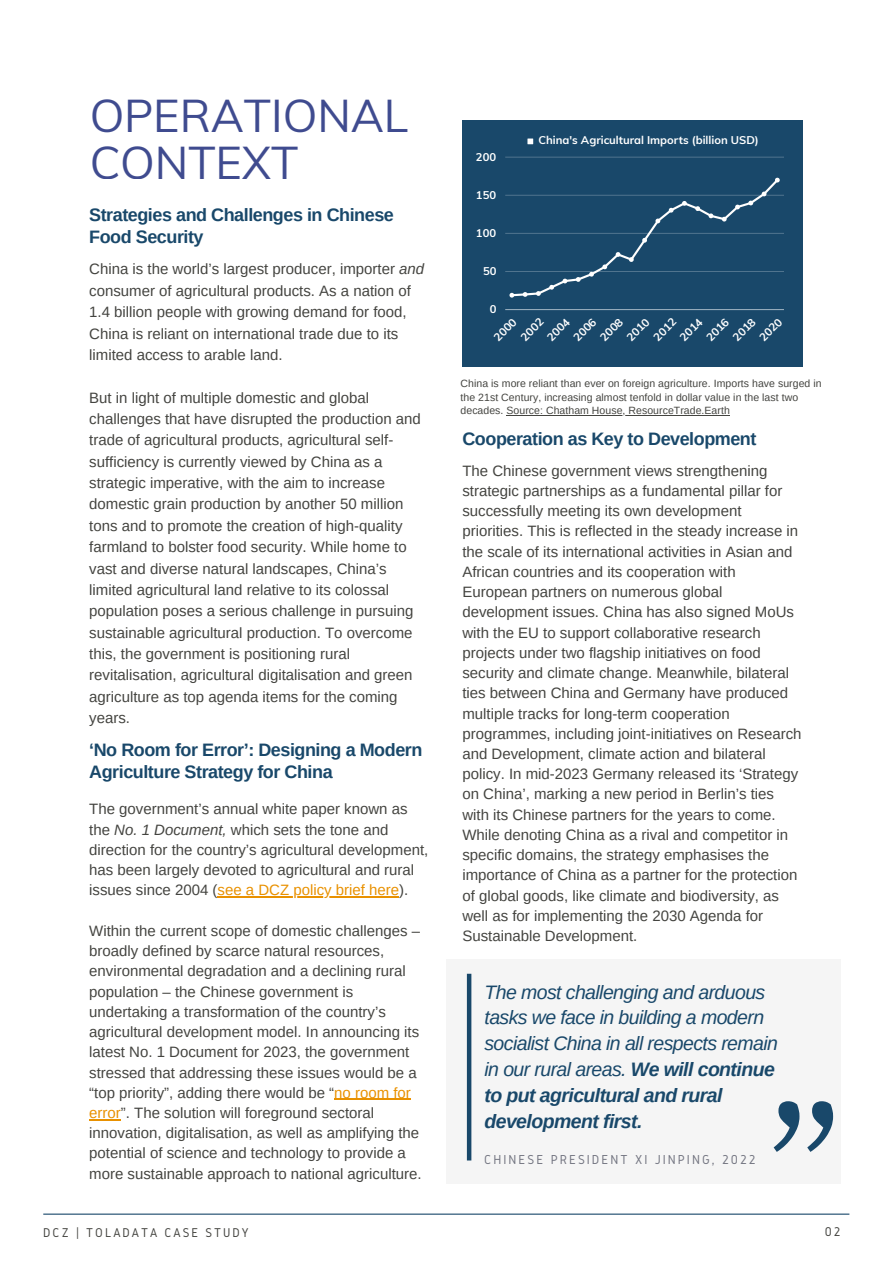
<style>
.page{position:relative;width:893px;height:1264px;background:#fff}
.page>*{position:absolute;margin:0;border:0;box-sizing:border-box;transform-origin:0 0}
.t1{font:165.6px "Source Serif Pro";color:#19486a}
.t2{font:45px/46px "Muli";color:#101f74}
.t3{font:italic 19.5px/25.8px "Arimo";letter-spacing:-.03em;color:#19486a}
.t4{font:700 18px/22.5px "Arimo";letter-spacing:-.025em;color:#19486a}
.t5{font:15px/20.2px "Arimo";color:#444440}
.t6{font:13.5px "Gidole";letter-spacing:.15em;color:#737581}
.t7{font:13.2px "Gidole";letter-spacing:.15em;color:#444440}
.t8{font:700 11.25px "Muli";color:#fff}
.t9{font:10.5px/13px "Arimo";letter-spacing:.005em;color:#444440}
.s1{font-style:italic}
.s2{color:#e99100}
.s3{font-weight:700}
</style>
<div class="page">
<div style="left:446px;top:959px;width:394px;height:224px;background:#f5f5f5"></div>
<hr style="left:467px;top:973px;width:4px;height:187px;background:#19486a">
<hr style="left:43px;top:1213px;width:806px;height:1px;background:#19486a">
<div style="left:462px;top:121px;width:341px;height:246px;background:#19486a"></div>
<svg style="left:527px;top:138px;width:6px;height:6px"></svg>
<hr style="left:505px;top:271px;width:278px;height:1px;background:#fff">
<hr style="left:505px;top:233px;width:278px;height:1px;background:#fff">
<hr style="left:505px;top:195px;width:278px;height:1px;background:#fff">
<hr style="left:505px;top:157px;width:278px;height:1px;background:#fff">
<hr style="left:505px;top:309px;width:278px;height:1px;background:#fff">
<svg style="left:509px;top:177px;width:271px;height:120px"></svg>
<hr style="left:506px;top:414px;width:223px;height:1px;background:#444440">
<hr style="left:217px;top:896px;width:182px;height:1px;background:#e99100">
<hr style="left:334px;top:1098px;width:77px;height:1px;background:#e99100">
<hr style="left:89px;top:1119px;width:32px;height:1px;background:#e99100">
<h2 class="t2" style="left:89px;top:92px;width:321px">OPERATIONAL<br>CONTEXT</h2>
<p class="t4" style="left:89px;top:203px;width:306px">Strategies and Challenges in Chinese<br>Food Security</p>
<p class="t5" style="left:89px;top:258px;width:336px;line-height:21.3px">China is the world’s largest producer, importer <span class="s1">and </span>consumer of agricultural products. As a nation of 1.4 billion people with growing demand for food, China is reliant on international trade due to its limited access to arable land.</p>
<p class="t5" style="left:89px;top:387px;width:333px;line-height:21.3px">But in light of multiple domestic and global challenges that have disrupted the production and trade of agricultural products, agricultural self&shy;sufficiency is currently viewed by China as a strategic imperative, with the aim to increase domestic grain production by another 50 million tons and to promote the creation of high-quality farmland to bolster food security. While home to vast and diverse natural landscapes, China’s limited agricultural land relative to its colossal population poses a serious challenge in pursuing sustainable agricultural production. To overcome this, the government is positioning rural revitalisation, agricultural digitalisation and green agriculture as top agenda items for the coming years.</p>
<p class="t4" style="left:89px;top:738px;width:334px">‘No Room for Error’: Designing a Modern<br>Agriculture Strategy for China</p>
<p class="t5" style="left:89px;top:799px;width:340px">The government’s annual white paper known as the <span class="s1">No. 1 Document,</span> which sets the tone and direction for the country’s agricultural development, has been largely devoted to agricultural and rural issues since 2004 (<span class="s2">see a DCZ policy brief here</span>).</p>
<p class="t5" style="left:89px;top:920px;width:334px">Within the current scope of domestic challenges – broadly defined by scarce natural resources, environmental degradation and a declining rural population – the Chinese government is undertaking a transformation of the country’s agricultural development model. In announcing its latest No. 1 Document for 2023, the government stressed that addressing these issues would be a “top priority”, adding there would be “<span class="s2">no room for error</span>”. The solution will foreground sectoral innovation, digitalisation, as well as amplifying the potential of science and technology to provide a more sustainable approach to national agriculture.</p>
<p class="t8" style="left:476px;top:150px;width:22px">200</p>
<p class="t8" style="left:476px;top:188px;width:22px">150</p>
<p class="t8" style="left:476px;top:226px;width:22px">100</p>
<p class="t8" style="left:483px;top:264px;width:15px">50</p>
<p class="t8" style="left:490px;top:302px;width:8px">0</p>
<p class="t8" style="left:538px;top:133px;width:222px">China's Agricultural Imports (billion USD)</p>
<p class="t8" style="left:490px;top:334px;width:28px;rotate:-45deg">2000</p>
<p class="t8" style="left:517px;top:333px;width:28px;rotate:-45deg">2002</p>
<p class="t8" style="left:543px;top:334px;width:28px;rotate:-45deg">2004</p>
<p class="t8" style="left:570px;top:334px;width:28px;rotate:-45deg">2006</p>
<p class="t8" style="left:596px;top:334px;width:28px;rotate:-45deg">2008</p>
<p class="t8" style="left:623px;top:334px;width:28px;rotate:-45deg">2010</p>
<p class="t8" style="left:650px;top:333px;width:28px;rotate:-45deg">2012</p>
<p class="t8" style="left:676px;top:334px;width:28px;rotate:-45deg">2014</p>
<p class="t8" style="left:703px;top:334px;width:28px;rotate:-45deg">2016</p>
<p class="t8" style="left:729px;top:334px;width:28px;rotate:-45deg">2018</p>
<p class="t8" style="left:756px;top:334px;width:28px;rotate:-45deg">2020</p>
<p class="t9" style="left:460px;top:377px;width:362px">China is more reliant than ever on foreign agriculture. Imports have surged in the 21st Century, increasing almost tenfold in dollar value in the last two decades. Source: Chatham House, ResourceTrade.Earth</p>
<p class="t4" style="left:462px;top:427px;width:295px">Cooperation as Key to Development</p>
<p class="t5" style="left:462px;top:460px;width:340px">The Chinese government views strengthening strategic partnerships as a fundamental pillar for successfully meeting its own development priorities. This is reflected in the steady increase in the scale of its international activities in Asian and African countries and its cooperation with European partners on numerous global development issues. China has also signed MoUs with the EU to support collaborative research projects under two flagship initiatives on food security and climate change. Meanwhile, bilateral ties between China and Germany have produced multiple tracks for long-term cooperation programmes, including joint-initiatives on Research and Development, climate action and bilateral policy. In mid-2023 Germany released its ‘Strategy on China’, marking a new period in Berlin’s ties with its Chinese partners for the years to come.<br>While denoting China as a rival and competitor in specific domains, the strategy emphasises the importance of China as a partner for the protection of global goods, like climate and biodiversity, as well as for implementing the 2030 Agenda for Sustainable Development.</p>
<h3 class="t3" style="left:484px;top:978px;width:295px">The most challenging and arduous tasks we face in building a modern socialist China in all respects remain in our rural areas. <span class="s3">We will continue to put agricultural and rural development first.</span></h3>
<p class="t6" style="left:484px;top:1152px;width:273px">CHINESE PRESIDENT XI JINPING, 2022</p>
<h1 class="t1" style="left:770px;top:1073px;width:70px">”</h1>
<p class="t7" style="left:43px;top:1224px;width:207px">DCZ | TOLADATA CASE STUDY</p>
<p class="t7" style="left:824px;top:1224px;width:17px">02</p>
</div>
